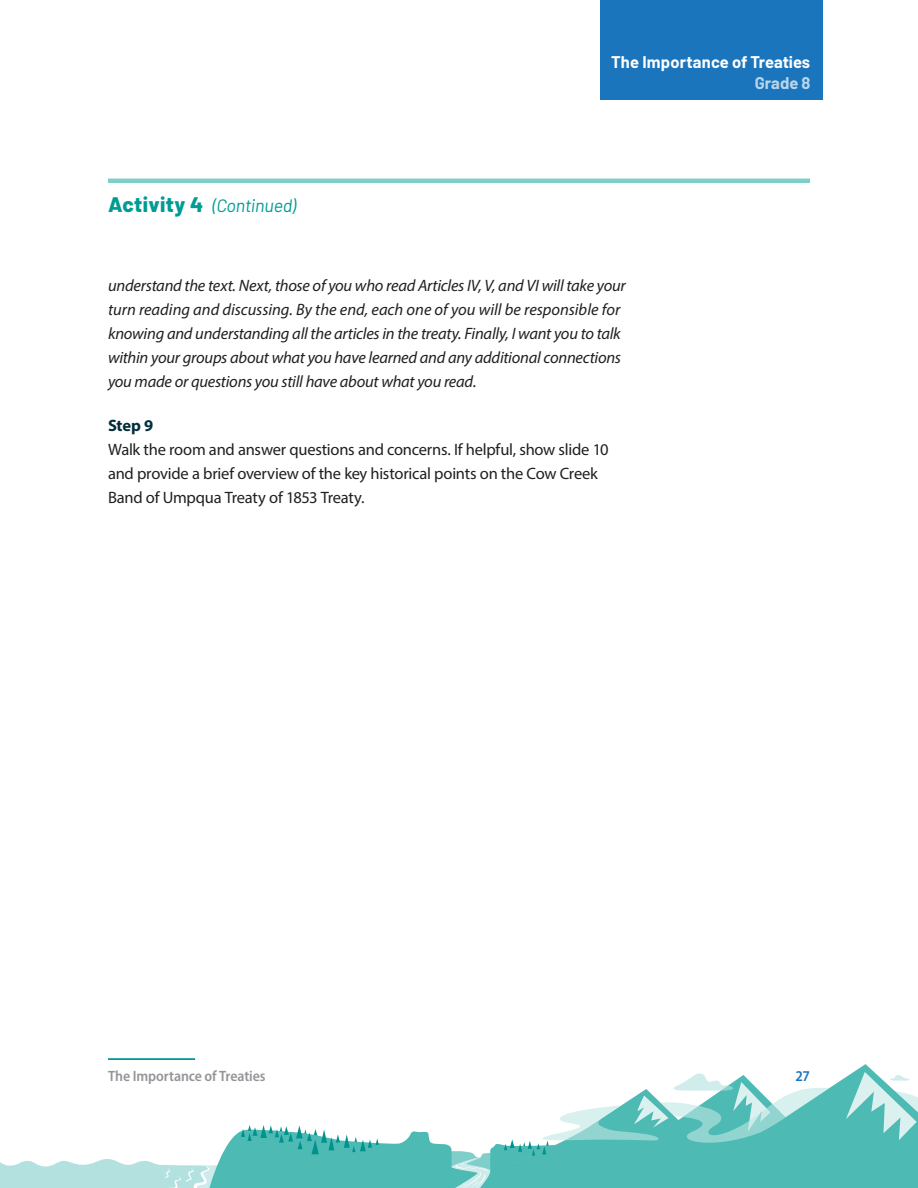
<style>
.page{position:relative;width:918px;height:1188px;background:#fff}
.page>*{position:absolute;margin:0;border:0;box-sizing:border-box;transform-origin:0 0}
.Activity_No{font:italic 18px "Barlow";letter-spacing:-.01em;color:#009c94}
.Bullets{font:italic 16.5px/24px "Myriad Pro";letter-spacing:-.015em;color:#231f20}
.Body{font:16.5px/24px "Myriad Pro";letter-spacing:-.015em;color:#231f20}
.t1{font:700 16.5px "Barlow";letter-spacing:.005em;color:#fff}
.t2{font:700 16.5px "Barlow";color:#bbd6eb}
.Say_Step{font:700 16.5px "Myriad Pro";color:#002f3c}
.t3{font:600 semi-condensed 15px "Myriad Pro";letter-spacing:-.005em;color:#939598}
.t4{font:600 semi-condensed 15px "Myriad Pro";color:#1b75bc}
.s1{font-weight:800;font-style:normal;font-size:21px}
</style>
<div class="page">
<hr style="left:108px;top:179px;width:702px;height:4px;background:#80cec9">
<svg style="left:0;top:1159px;width:205px;height:29px"></svg>
<svg style="left:205px;top:1064px;width:669px;height:124px"></svg>
<svg style="left:241px;top:1125px;width:138px;height:29px"></svg>
<svg style="left:438px;top:1072px;width:480px;height:116px"></svg>
<hr style="left:108px;top:1058px;width:87px;height:2px;background:#009c94">
<div style="left:600px;top:0;width:223px;height:99px;background:#1b75bc"></div>
<p class="Activity_No" style="left:108px;top:193px;width:190px"><span class="s1">Activity 4</span> (Continued)</p>
<p class="t1" style="left:611px;top:50px;width:201px">The Importance of Treaties</p>
<p class="t2" style="left:755px;top:71px;width:57px">Grade 8</p>
<p class="Bullets" style="left:108px;top:273px;width:519px">understand the text. Next, those of you who read Articles IV, V, and VI will take your turn reading and discussing. By the end, each one of you will be responsible for knowing and understanding all the articles in the treaty. Finally, I want you to talk within your groups about what you have learned and any additional connections you made or questions you still have about what you read.</p>
<p class="Say_Step" style="left:108px;top:415px;width:47px">Step 9</p>
<p class="Body" style="left:108px;top:437px;width:502px">Walk the room and answer questions and concerns. If helpful, show slide 10 and provide a brief overview of the key historical points on the Cow Creek<br>Band of Umpqua Treaty of 1853 Treaty.</p>
<p class="t3" style="left:108px;top:1066px;width:159px">The Importance of Treaties</p>
<p class="t4" style="left:796px;top:1066px;width:16px">27</p>
</div>
